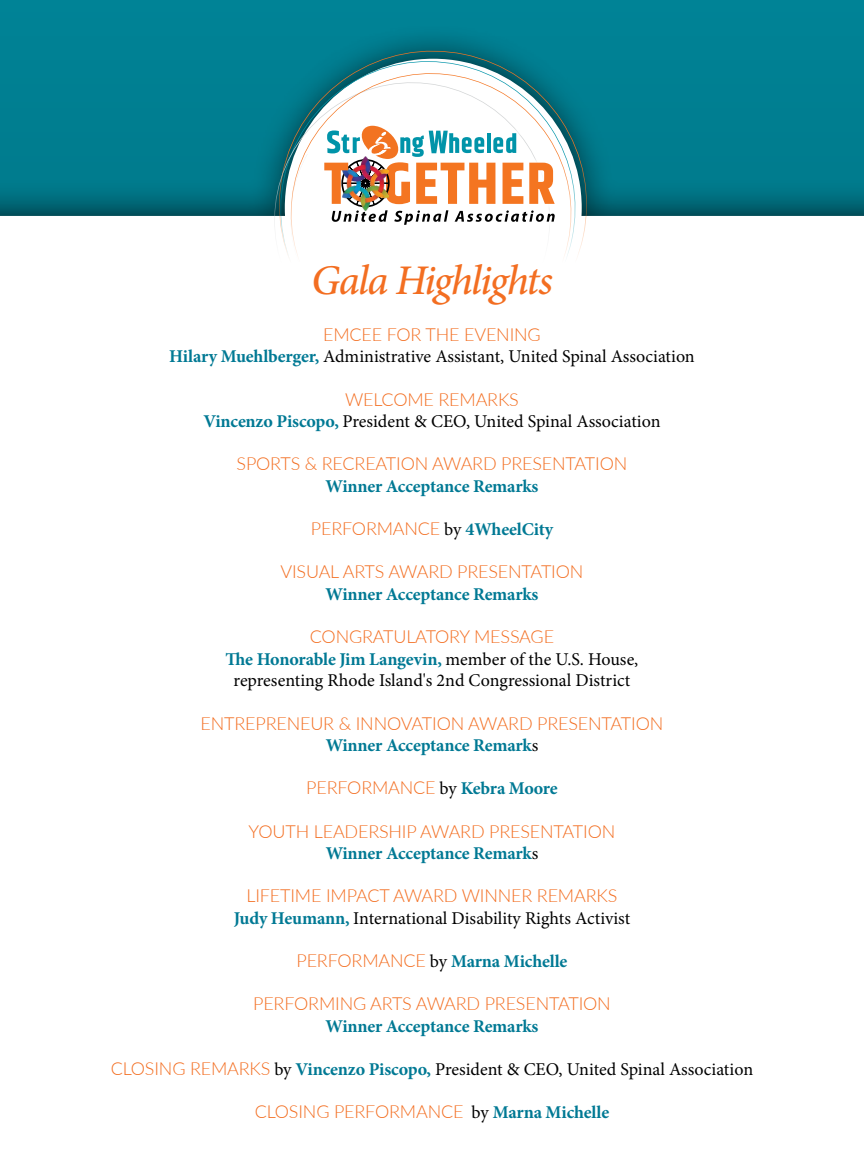
<style>
.page{position:relative;width:864px;height:1161px;background:#fff}
.page>*{position:absolute;margin:0;border:0;box-sizing:border-box;transform-origin:0 0}
.t1{font:italic 500 42.3px "Minion Pro";letter-spacing:-.04em;color:#f36e21}
.t2{font:300 18px "Lato";letter-spacing:-.01em;color:#f36e21}
.t3{font:18px "Minion Pro";color:#000}
.t4{font:700 18px "Minion Pro";letter-spacing:-.01em;color:#007994}
.s1{font-weight:700;color:#007994}
.s2{font-family:"Minion Pro";font-weight:400;color:#000}
.s3{font-family:"Minion Pro";font-weight:700;color:#007994}
.s4{font-weight:400;color:#000}
.s5{font-family:"Lato";font-weight:300;color:#f36e21}
</style>
<div class="page">
<div style="left:0;top:0;width:864px;height:241px;background:#008093"></div>
<svg style="left:0;top:183px;width:864px;height:58px"></svg>
<svg style="left:358px;top:46px;width:150px;height:8px"></svg>
<svg style="left:279px;top:54px;width:309px;height:203px;fill:#fff"></svg>
<div style="left:318px;top:120px;width:242px;height:111px;background:#fff"></div>
<svg style="left:121px;top:126px;width:629px;height:115px"></svg>
<p class="t1" style="left:311px;top:251px;width:243px">Gala Highlights</p>
<p class="t2" style="left:323px;top:322px;width:219px">EMCEE FOR THE EVENING</p>
<p class="t3" style="left:169px;top:345px;width:527px"><span class="s1">Hilary Muehlberger,</span> Administrative Assistant, United Spinal Association</p>
<p class="t2" style="left:345px;top:387px;width:175px">WELCOME REMARKS</p>
<p class="t3" style="left:203px;top:409px;width:459px"><span class="s1">Vincenzo Piscopo,</span> President &amp; CEO, United Spinal Association</p>
<p class="t2" style="left:237px;top:451px;width:392px">SPORTS &amp; RECREATION AWARD PRESENTATION</p>
<p class="t4" style="left:326px;top:474px;width:214px">Winner Acceptance Remarks</p>
<p class="t2" style="left:311px;top:516px;width:244px">PERFORMANCE <span class="s2">by</span> <span class="s3">4WheelCity</span></p>
<p class="t2" style="left:281px;top:559px;width:304px">VISUAL ARTS AWARD PRESENTATION</p>
<p class="t4" style="left:326px;top:582px;width:214px">Winner Acceptance Remarks</p>
<p class="t2" style="left:310px;top:624px;width:246px">CONGRATULATORY MESSAGE</p>
<p class="t4" style="left:226px;top:646px;width:414px">The Honorable Jim Langevin, <span class="s4">member of the U.S. House,</span></p>
<p class="t3" style="left:234px;top:669px;width:398px">representing Rhode Island's 2nd Congressional District</p>
<p class="t2" style="left:201px;top:711px;width:464px">ENTREPRENEUR &amp; INNOVATION AWARD PRESENTATION</p>
<p class="t4" style="left:326px;top:733px;width:214px">Winner Acceptance Remark<span class="s4">s</span></p>
<p class="t2" style="left:306px;top:775px;width:253px">PERFORMANCE <span class="s2">by</span> <span class="s3">Kebra Moore</span></p>
<p class="t2" style="left:249px;top:819px;width:368px">YOUTH LEADERSHIP AWARD PRESENTATION</p>
<p class="t4" style="left:326px;top:841px;width:214px">Winner Acceptance Remark<span class="s4">s</span></p>
<p class="t2" style="left:247px;top:883px;width:372px">LIFETIME IMPACT AWARD WINNER REMARKS</p>
<p class="t3" style="left:234px;top:906px;width:398px"><span class="s1">Judy Heumann,</span> International Disability Rights Activist</p>
<p class="t4" style="left:296px;top:949px;width:273px"><span class="s5">PERFORMANCE</span> <span class="s4">by</span> Marna Michelle</p>
<p class="t2" style="left:253px;top:991px;width:359px">PERFORMING ARTS AWARD PRESENTATION</p>
<p class="t4" style="left:326px;top:1014px;width:214px">Winner Acceptance Remarks</p>
<p class="t3" style="left:111px;top:1057px;width:644px"><span class="s5">CLOSING REMARKS</span> by <span class="s1">Vincenzo Piscopo,</span> President &amp; CEO, United Spinal Association</p>
<p class="t2" style="left:255px;top:1099px;width:356px">CLOSING PERFORMANCE <span class="s2">by</span> <span class="s3">Marna Michelle</span></p>
</div>
